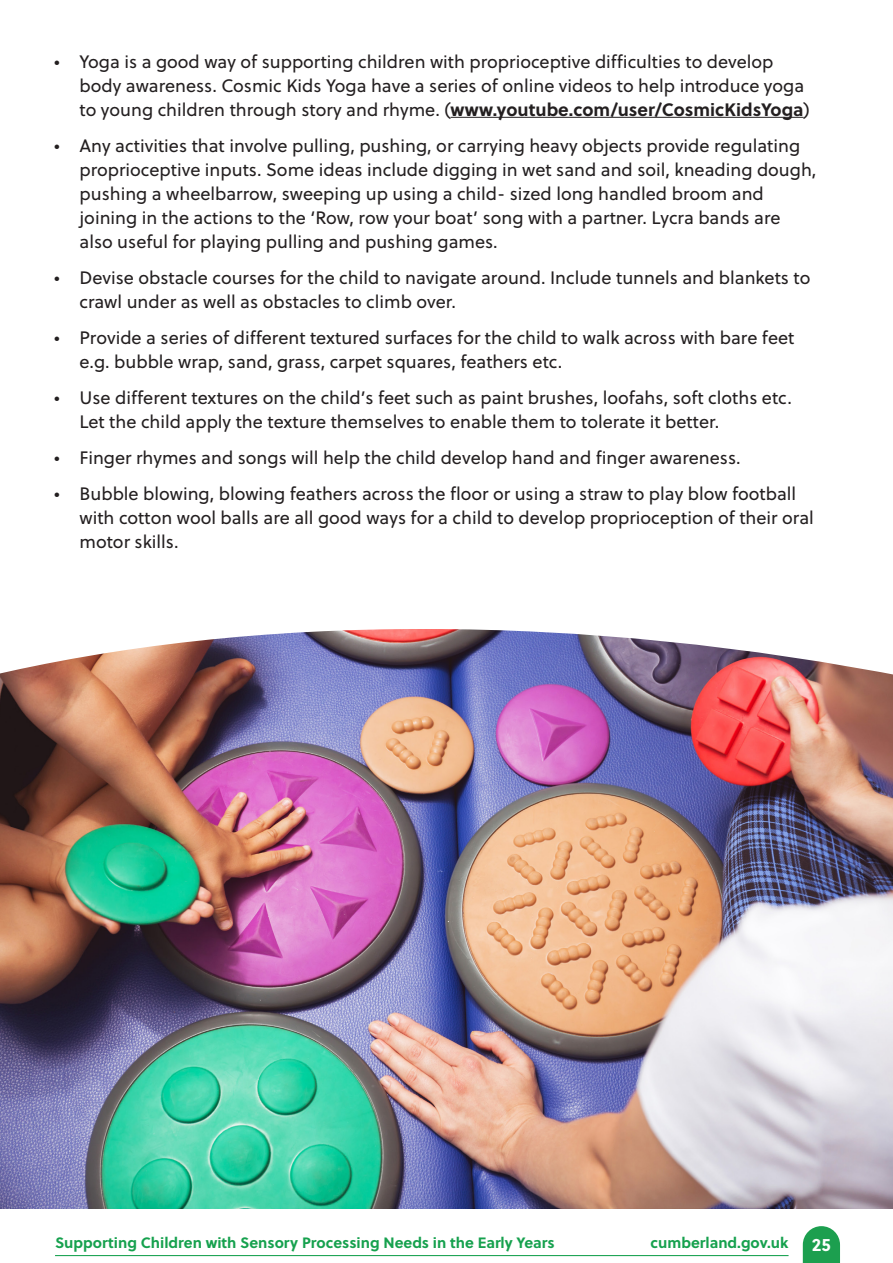
<style>
.page{position:relative;width:893px;height:1263px;background:#fff}
.page>*{position:absolute;margin:0;border:0;box-sizing:border-box;transform-origin:0 0}
.t1{font:18px/24px "Soleil";color:#231f20}
.t2{font:700 18px "Soleil";color:#fff}
.t3{font:700 15px "Soleil";color:#16a14e}
.s1{font-weight:700}
</style>
<div class="page">
<hr style="left:55px;top:1255px;width:734px;height:1px;background:#16a14e">
<svg style="left:803px;top:1226px;width:37px;height:37px"></svg>
<img style="left:0;top:678px;width:893px;height:531px">
<svg style="left:0;top:116px;width:893px;height:562px"></svg>
<hr style="left:451px;top:117px;width:352px;height:1px;background:#231f20">
<p class="t1" style="left:80px;top:49px;width:732px;text-indent:-26px">• Yoga is a good way of supporting children with proprioceptive difficulties to develop body awareness. Cosmic Kids Yoga have a series of online videos to help introduce yoga to young children through story and rhyme. (<span class="s1">www.youtube.com/user/CosmicKidsYoga</span>)</p>
<p class="t1" style="left:80px;top:133px;width:738px;text-indent:-26px">• Any activities that involve pulling, pushing, or carrying heavy objects provide regulating proprioceptive inputs. Some ideas include digging in wet sand and soil, kneading dough, pushing a wheelbarrow, sweeping up using a child- sized long handled broom and joining in the actions to the ‘Row, row your boat’ song with a partner. Lycra bands are also useful for playing pulling and pushing games.</p>
<p class="t1" style="left:80px;top:265px;width:732px;text-indent:-26px">• Devise obstacle courses for the child to navigate around. Include tunnels and blankets to crawl under as well as obstacles to climb over.</p>
<p class="t1" style="left:80px;top:325px;width:716px;text-indent:-26px">• Provide a series of different textured surfaces for the child to walk across with bare feet e.g. bubble wrap, sand, grass, carpet squares, feathers etc.</p>
<p class="t1" style="left:80px;top:385px;width:714px;text-indent:-26px">• Use different textures on the child’s feet such as paint brushes, loofahs, soft cloths etc.<br>Let the child apply the texture themselves to enable them to tolerate it better.</p>
<p class="t1" style="left:54px;top:445px;width:688px">• Finger rhymes and songs will help the child develop hand and finger awareness.</p>
<p class="t1" style="left:80px;top:481px;width:736px;text-indent:-26px">• Bubble blowing, blowing feathers across the floor or using a straw to play blow football with cotton wool balls are all good ways for a child to develop proprioception of their oral motor skills.</p>
<p class="t3" style="left:55px;top:1231px;width:501px">Supporting Children with Sensory Processing Needs in the Early Years</p>
<p class="t3" style="left:651px;top:1231px;width:139px">cumberland.gov.uk</p>
<p class="t2" style="left:812px;top:1230px;width:20px">25</p>
</div>
